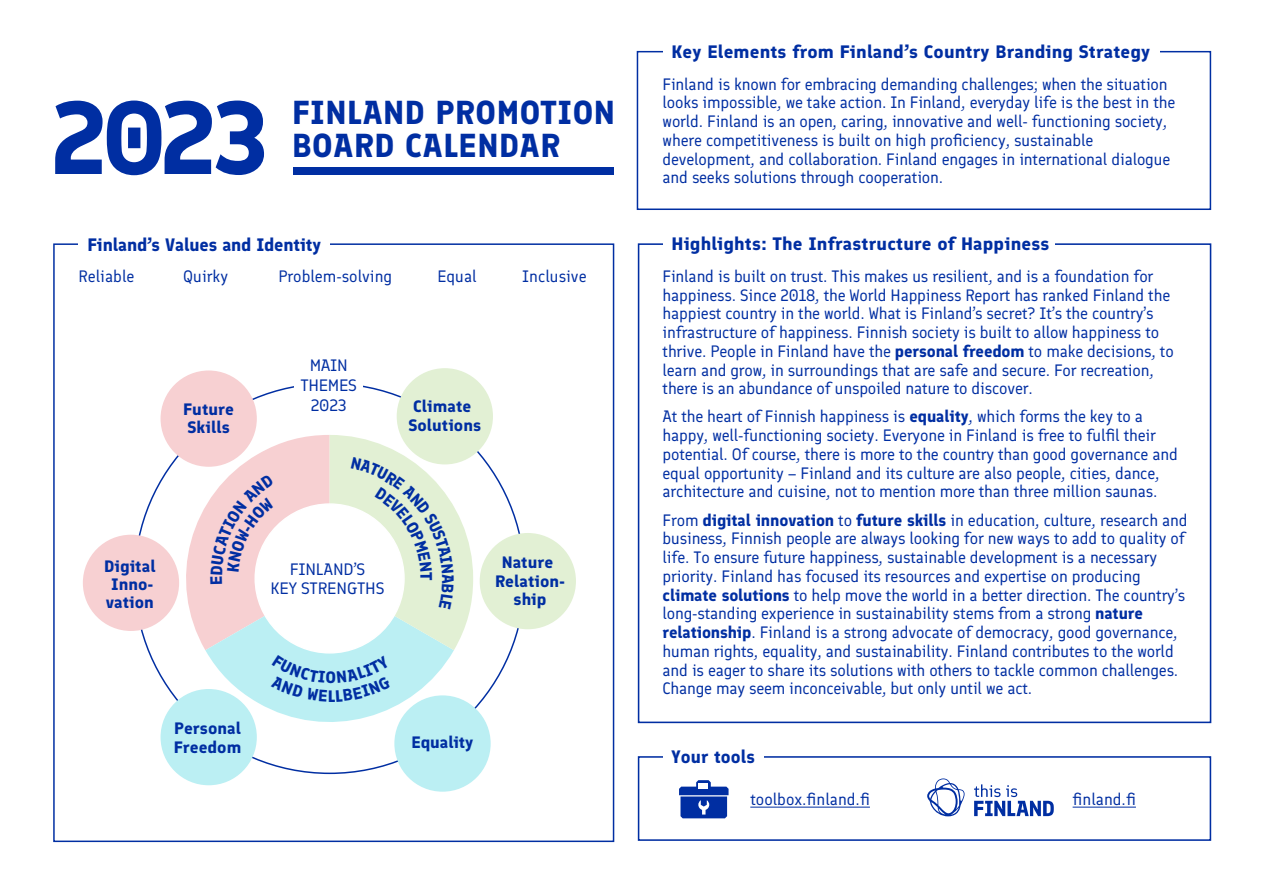
<style>
.page{position:relative;width:1263px;height:893px;background:#fff}
.page>*{position:absolute;margin:0;border:0;box-sizing:border-box;transform-origin:0 0}
.t1{font:700 103.2px "Finlandica";color:#002ea2}
.t2{font:700 33.15px/33.2px "Finlandica";letter-spacing:.015em;color:#002ea2}
.t3{font:700 18px "Finlandica";letter-spacing:.005em;color:#002ea2;scale:1.04 1}
.t4{font:700 18px "Finlandica";letter-spacing:.005em;color:#002ea2}
.t5{font:16.5px/18.8px "Finlandica";letter-spacing:-.01em;color:#002ea2}
.t6{font:700 16.5px/18.5px "Finlandica";color:#002ea2}
.s1{font-weight:700}
</style>
<div class="page">
<div style="left:638px;top:756px;width:573px;height:85px;border:2px solid #002ea2"></div>
<div style="left:663px;top:742px;width:101px;height:27px;background:#fff"></div>
<div style="left:637px;top:51px;width:574px;height:159px;border:2px solid #002ea2"></div>
<div style="left:663px;top:35px;width:496px;height:28px;background:#fff"></div>
<svg style="left:679px;top:780px;width:49px;height:38px"></svg>
<svg style="left:974px;top:784px;width:80px;height:32px"></svg>
<svg style="left:927px;top:778px;width:37px;height:38px"></svg>
<hr style="left:750px;top:807px;width:120px;height:1px;background:#002ea2">
<hr style="left:1072px;top:807px;width:64px;height:1px;background:#002ea2">
<div style="left:293px;top:168px;width:320px;height:7px;background:#002ea2"></div>
<div style="left:397px;top:368px;width:96px;height:96px;background:#e2f0d4;border-radius:50%"></div>
<div style="left:161px;top:370px;width:96px;height:97px;background:#f7d0d2;border-radius:50%"></div>
<div style="left:161px;top:689px;width:96px;height:96px;background:#bbeff3;border-radius:50%"></div>
<div style="left:394px;top:695px;width:97px;height:97px;background:#bbeff3;border-radius:50%"></div>
<div style="left:83px;top:535px;width:96px;height:96px;background:#f7d0d2;border-radius:50%"></div>
<div style="left:480px;top:533px;width:96px;height:96px;background:#e2f0d4;border-radius:50%"></div>
<svg style="left:166px;top:435px;width:307px;height:307px"></svg>
<h1 class="t1" style="left:51px;top:73px;width:219px">2023</h1>
<h2 class="t2" style="left:292px;top:96px;width:324px">FINLAND PROMOTION<br>BOARD CALENDAR</h2>
<p class="t4" style="left:88px;top:233px;width:235px">Finland’s Values and Identity</p>
<p class="t5" style="left:79px;top:266px;width:57px">Reliable</p>
<p class="t5" style="left:183px;top:266px;width:46px">Quirky</p>
<p class="t5" style="left:278px;top:266px;width:115px">Problem-solving</p>
<p class="t5" style="left:437px;top:266px;width:41px">Equal</p>
<p class="t5" style="left:522px;top:266px;width:66px">Inclusive</p>
<p class="t6" style="left:183px;top:400px;width:52px">Future<br>Skills</p>
<p class="t5" style="left:300px;top:355px;width:58px;line-height:19.8px;text-align:center">MAIN<br>THEMES<br>2023</p>
<p class="t6" style="left:408px;top:397px;width:74px">Climate<br>Solutions</p>
<p class="t6" style="left:104px;top:556px;width:53px;text-align:center">Digital<br>Inno&shy;vation</p>
<p class="t6" style="left:174px;top:719px;width:69px">Personal<br>Freedom</p>
<p class="t5" style="left:270px;top:559px;width:116px;line-height:19.8px;text-align:center">FINLAND’S<br>KEY STRENGTHS</p>
<p class="t6" style="left:325px;top:668px;width:12px">O</p>
<p class="t6" style="left:328px;top:686px;width:9px">L</p>
<p class="t6" style="left:436px;top:572px;width:10px;rotate:90deg">T</p>
<p class="t6" style="left:495px;top:553px;width:72px;text-align:center">Nature<br>Relation&shy;ship</p>
<p class="t6" style="left:411px;top:733px;width:64px">Equality</p>
<p class="t3" style="left:671px;top:40px;width:462px">Key Elements from Finland’s Country Branding Strategy</p>
<p class="t5" style="left:663px;top:74px;width:514px">Finland is known for embracing demanding challenges; when the situation looks impossible, we take action. In Finland, everyday life is the best in the world. Finland is an open, caring, innovative and well- functioning society, where competitiveness is built on high proficiency, sustainable development, and collaboration. Finland engages in international dialogue and seeks solutions through cooperation.</p>
<p class="t3" style="left:671px;top:232px;width:365px">Highlights: The Infrastructure of Happiness</p>
<p class="t5" style="left:663px;top:266px;width:513px">Finland is built on trust. This makes us resilient, and is a foundation for happiness. Since 2018, the World Happiness Report has ranked Finland the happiest country in the world. What is Finland’s secret? It’s the country’s infrastructure of happiness. Finnish society is built to allow happiness to thrive. People in Finland have the <span class="s1">personal freedom</span> to make decisions, to learn and grow, in surroundings that are safe and secure. For recreation, there is an abundance of unspoiled nature to discover.</p>
<p class="t5" style="left:663px;top:407px;width:517px">At the heart of Finnish happiness is <span class="s1">equality</span>, which forms the key to a happy, well-functioning society. Everyone in Finland is free to fulfil their potential. Of course, there is more to the country than good governance and equal opportunity – Finland and its culture are also people, cities, dance, architecture and cuisine, not to mention more than three million saunas.</p>
<p class="t5" style="left:663px;top:510px;width:527px">From <span class="s1">digital innovation</span> to <span class="s1">future skills</span> in education, culture, research and business, Finnish people are always looking for new ways to add to quality of life. To ensure future happiness, sustainable development is a necessary priority. Finland has focused its resources and expertise on producing <span class="s1">climate solutions</span> to help move the world in a better direction. The country’s long-standing experience in sustainability stems from a strong <span class="s1">nature relationship</span>. Finland is a strong advocate of democracy, good governance, human rights, equality, and sustainability. Finland contributes to the world and is eager to share its solutions with others to tackle common challenges.<br>Change may seem inconceivable, but only until we act.</p>
<p class="t4" style="left:671px;top:745px;width:85px">Your tools</p>
<p class="t5" style="left:750px;top:790px;width:121px">toolbox.finland.fi</p>
<p class="t5" style="left:1072px;top:790px;width:65px">finland.fi</p>
</div>
